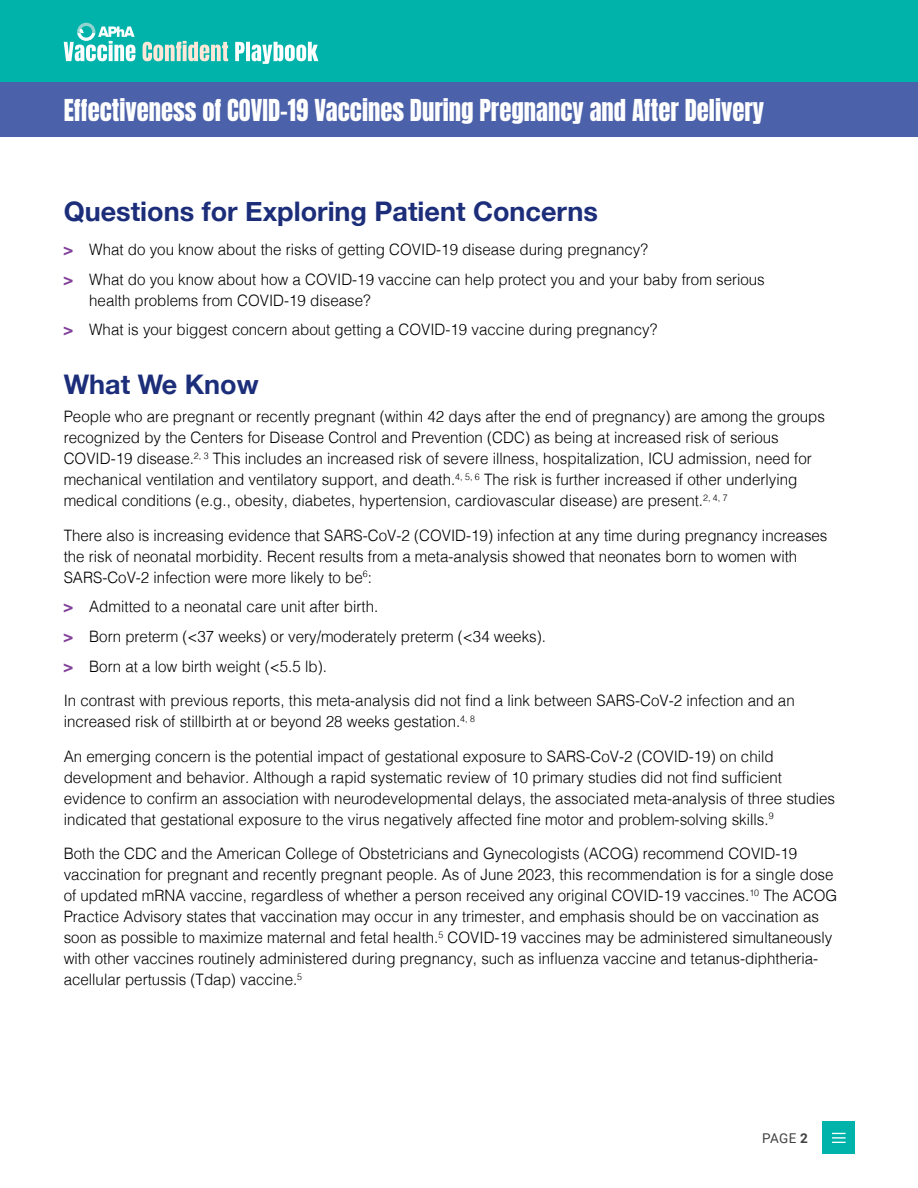
<style>
.page{position:relative;width:918px;height:1188px;background:#fff}
.page>*{position:absolute;margin:0;border:0;box-sizing:border-box;transform-origin:0 0}
.t1{font:700 27px "Helvetica Neue";color:#1c2e7a}
.t2{font:25.65px "Anton";color:#fff;scale:.96 1}
.t3{font:300 15.75px/21px "Helvetica";color:#000;scale:.96 1}
.t4{font:13.5px "Roboto";color:#424242}
.s1{font-weight:700;color:#824099}
.s2{font-weight:700}
</style>
<div class="page">
<div style="left:0;top:0;width:918px;height:82px;background:#00b3aa"></div>
<div style="left:0;top:82px;width:918px;height:55px;background:#4b61a9"></div>
<svg style="left:235px;top:42px;width:83px;height:22px"></svg>
<svg style="left:143px;top:41px;width:85px;height:20px"></svg>
<svg style="left:64px;top:23px;width:71px;height:38px"></svg>
<div style="left:823px;top:1122px;width:32px;height:32px;background:#00b3aa"></div>
<svg style="left:832px;top:1133px;width:14px;height:10px"></svg>
<h2 class="t2" style="left:64px;top:97px;width:731px">Effectiveness of COVID-19 Vaccines During Pregnancy and After Delivery</h2>
<h1 class="t1" style="left:64px;top:190px;width:536px">Questions for Exploring Patient Concerns</h1>
<p class="t3" style="left:64px;top:233px;width:732px;line-height:29.7px"><span class="s1">&gt;</span> What do you know about the risks of getting COVID-19 disease during pregnancy?<br><span class="s1">&gt;</span> What do you know about how a COVID-19 vaccine can help protect you and your baby from serious</p>
<p class="t3" style="left:64px;top:284px;width:620px;line-height:29.7px;text-indent:26px">health problems from COVID-19 disease?<br><span class="s1">&gt;</span> What is your biggest concern about getting a COVID-19 vaccine during pregnancy?</p>
<h1 class="t1" style="left:64px;top:363px;width:196px">What We Know</h1>
<p class="t3" style="left:64px;top:405px;width:795px">People who are pregnant or recently pregnant (within 42 days after the end of pregnancy) are among the groups recognized by the Centers for Disease Control and Prevention (CDC) as being at increased risk of serious COVID-19 disease.<sup>2,</sup> <sup>3</sup> This includes an increased risk of severe illness, hospitalization, ICU admission, need for mechanical ventilation and ventilatory support, and death.<sup>4,</sup> <sup>5,</sup> <sup>6</sup> The risk is further increased if other underlying medical conditions (e.g., obesity, diabetes, hypertension, cardiovascular disease) are present.<sup>2,</sup> <sup>4,</sup> <sup>7</sup></p>
<p class="t3" style="left:64px;top:523px;width:797px">There also is increasing evidence that SARS-CoV-2 (COVID-19) infection at any time during pregnancy increases the risk of neonatal morbidity. Recent results from a meta-analysis showed that neonates born to women with<br>SARS-CoV-2 infection were more likely to be<sup>6</sup>:</p>
<p class="t3" style="left:64px;top:591px;width:504px;line-height:29.7px"><span class="s1">&gt;</span> Admitted to a neonatal care unit after birth.<br><span class="s1">&gt;</span> Born preterm (&lt;37 weeks) or very/moderately preterm (&lt;34 weeks). <span class="s1">&gt;</span> Born at a low birth weight (&lt;5.5 lb).</p>
<p class="t3" style="left:64px;top:689px;width:763px">In contrast with previous reports, this meta-analysis did not find a link between SARS-CoV-2 infection and an increased risk of stillbirth at or beyond 28 weeks gestation.<sup>4,</sup> <sup>8</sup></p>
<p class="t3" style="left:64px;top:744px;width:805px">An emerging concern is the potential impact of gestational exposure to SARS-CoV-2 (COVID-19) on child development and behavior. Although a rapid systematic review of 10 primary studies did not find sufficient evidence to confirm an association with neurodevelopmental delays, the associated meta-analysis of three studies indicated that gestational exposure to the virus negatively affected fine motor and problem-solving skills.<sup>9</sup></p>
<p class="t3" style="left:64px;top:842px;width:807px">Both the CDC and the American College of Obstetricians and Gynecologists (ACOG) recommend COVID-19 vaccination for pregnant and recently pregnant people. As of June 2023, this recommendation is for a single dose of updated mRNA vaccine, regardless of whether a person received any original COVID-19 vaccines.<sup>10</sup> The ACOG Practice Advisory states that vaccination may occur in any trimester, and emphasis should be on vaccination as soon as possible to maximize maternal and fetal health.<sup>5</sup> COVID-19 vaccines may be administered simultaneously with other vaccines routinely administered during pregnancy, such as influenza vaccine and tetanus-diphtheria&shy;acellular pertussis (Tdap) vaccine.<sup>5</sup></p>
<p class="t4" style="left:762px;top:1129px;width:47px">PAGE <span class="s2">2</span></p>
</div>
